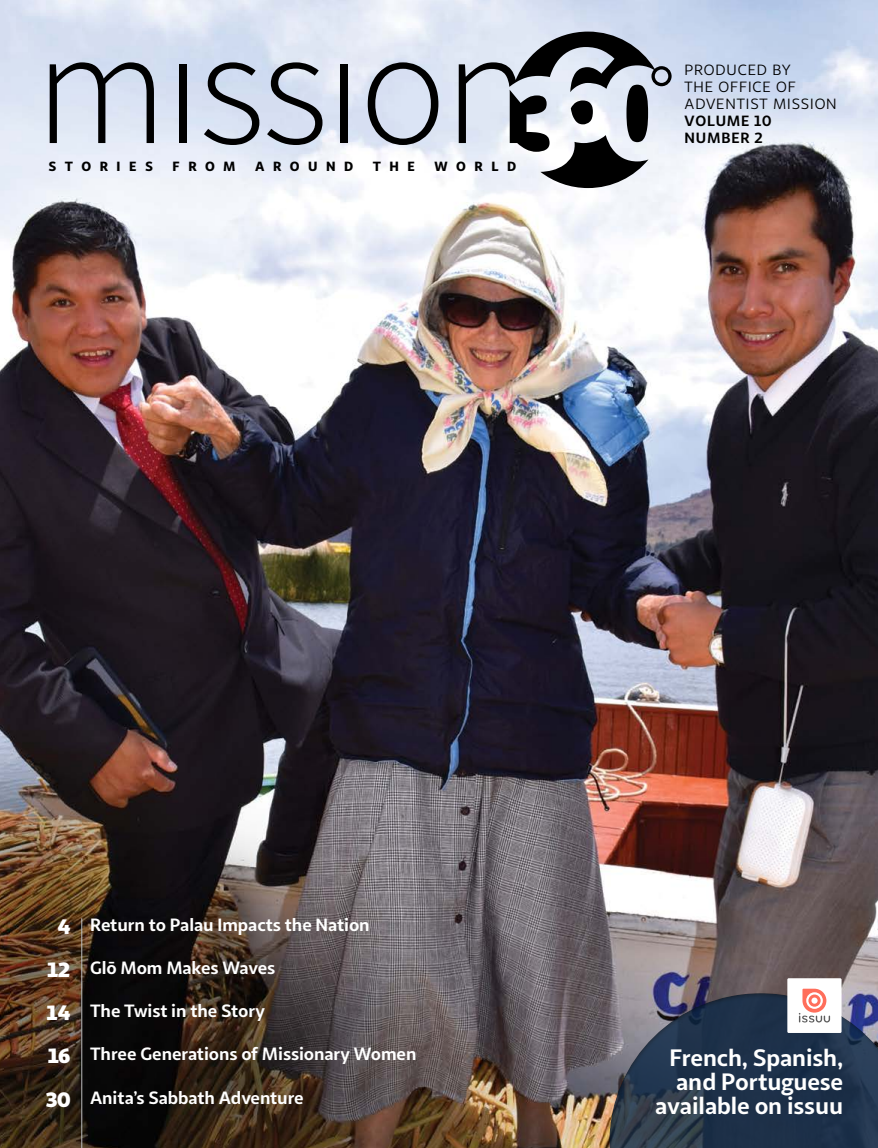
<style>
.page{position:relative;width:878px;height:1148px;background:#fff}
.page>*{position:absolute;margin:0;border:0;box-sizing:border-box;transform-origin:0 0}
.t1{font:700 24px/24px "Sana Sans";letter-spacing:-.01em;color:#fff;text-align:right}
.t2{font:700 18px "Sana Sans";letter-spacing:-.01em;color:#fff}
.t3{font:15px/17.1px "Sana Sans";letter-spacing:.06em;color:#000}
.t4{font:700 15px/17.1px "Sana Sans";letter-spacing:.05em;color:#000}
.t5{font:900 13.5px "Sana Sans";letter-spacing:.63em;color:#000}
.s1{font-weight:800;font-size:21px}
</style>
<div class="page">
<img style="left:0;top:0;width:878px;height:1148px">
<div style="left:595px;top:981px;width:283px;height:167px;background:#000;opacity:.7"></div>
<hr style="left:81px;top:918px;width:1px;height:230px;background:#bcbec0">
<div style="left:787px;top:978px;width:54px;height:55px;background:#fff"></div>
<svg style="left:798px;top:988px;width:32px;height:34px"></svg>
<svg style="left:50px;top:62px;width:104px;height:81px;background:#a1a8b3"></svg>
<div style="left:179px;top:64px;width:8px;height:79px;background:#000"></div>
<svg style="left:204px;top:62px;width:55px;height:83px;background:#9ca3b0"></svg>
<svg style="left:267px;top:62px;width:55px;height:83px;background:#9da4b1"></svg>
<div style="left:340px;top:64px;width:7px;height:79px;background:#000"></div>
<svg style="left:368px;top:62px;width:70px;height:83px;background:#9ea5b1"></svg>
<svg style="left:458px;top:32px;width:213px;height:156px"></svg>
<p class="t5" style="left:49px;top:157px;width:106px">STORIES</p>
<p class="t5" style="left:172px;top:157px;width:65px">FROM</p>
<p class="t5" style="left:255px;top:157px;width:99px">AROUND</p>
<p class="t5" style="left:373px;top:157px;width:44px">THE</p>
<p class="t5" style="left:434px;top:157px;width:83px">WORLD</p>
<p class="t3" style="left:684px;top:61px;width:154px">PRODUCED BY<br>THE OFFICE OF<br>ADVENTIST MISSION</p>
<p class="t4" style="left:684px;top:112px;width:88px">VOLUME 10<br>NUMBER 2</p>
<p class="t2" style="left:57px;top:913px;width:314px"><span class="s1">4</span> Return to Palau Impacts the Nation</p>
<p class="t2" style="left:47px;top:956px;width:230px"><span class="s1">12</span> Glō Mom Makes Waves</p>
<p class="t2" style="left:46px;top:999px;width:220px"><span class="s1">14</span> The Twist in the Story</p>
<p class="t2" style="left:47px;top:1042px;width:370px"><span class="s1">16</span> Three Generations of Missionary Women</p>
<p class="t2" style="left:45px;top:1085px;width:260px"><span class="s1">30</span> Anita’s Sabbath Adventure</p>
<h1 class="t1" style="left:655px;top:1045px;width:189px">French, Spanish, and Portuguese available on issuu</h1>
</div>
